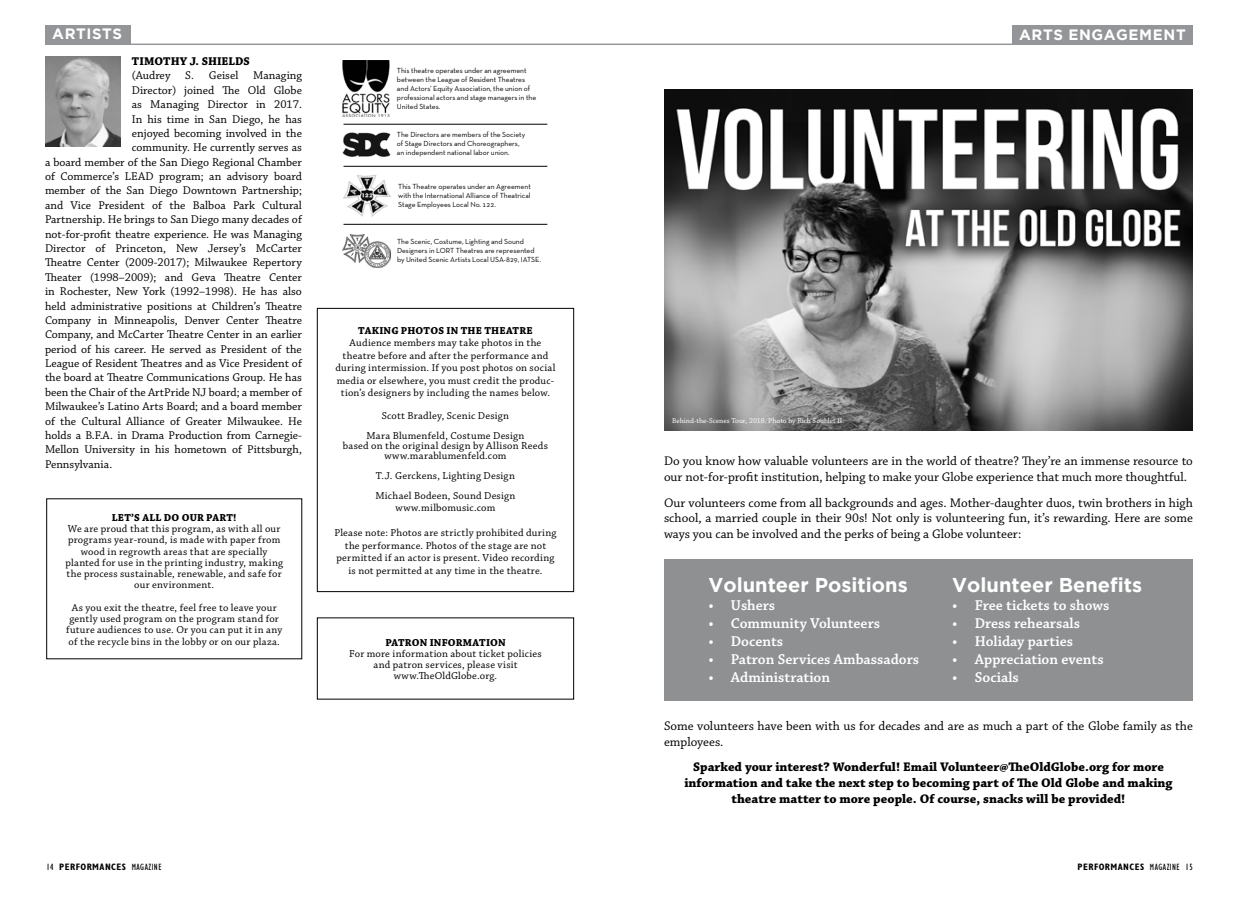
<style>
.page{position:relative;width:1238px;height:900px;background:#fff}
.page>*{position:absolute;margin:0;border:0;box-sizing:border-box;transform-origin:0 0}
.t1{font:700 20px "Gotham";color:#fff}
.t2{font:600 15px "Chaparral Pro";color:#fff}
.t3{font:700 15px "Gotham";letter-spacing:.04em;color:#fff}
.t4{font:13.12px/15.8px "Chaparral Pro";color:#000}
.t5{font:700 13.12px/15.8px "Chaparral Pro";color:#000;text-align:center}
.t6{font:11.88px "Chaparral Pro";color:#000}
.t7{font:700 11.88px "Chaparral Pro";color:#000}
.t8{font:10.62px/11.2px "Chaparral Pro";letter-spacing:.02em;color:#000;text-align:center}
.t9{font:700 10.62px "Chaparral Pro";letter-spacing:.02em;color:#000}
.t10{font:700 condensed 9.38px "Gill Sans";letter-spacing:.05em;color:#000}
.t11{font:7.5px/9px "Neutra Text TF";color:#000}
.t12{font:7.5px "Chaparral Pro";color:#fff}
.s1{font-weight:400}
</style>
<div class="page">
<div style="left:664px;top:560px;width:528px;height:141px;background:#8e9092"></div>
<img style="left:664px;top:90px;width:528px;height:341px">
<div style="left:1012px;top:25px;width:180px;height:20px;background:#939598"></div>
<div style="left:45px;top:25px;width:86px;height:20px;background:#939598"></div>
<hr style="left:45px;top:44px;width:1147px;height:1px;background:#939598">
<div style="left:317px;top:308px;width:257px;height:284px;border:1px solid #000"></div>
<img style="left:343px;top:60px;width:47px;height:56px">
<img style="left:343px;top:132px;width:47px;height:25px">
<img style="left:343px;top:174px;width:48px;height:42px">
<img style="left:343px;top:235px;width:47px;height:32px">
<hr style="left:343px;top:124px;width:204px;height:1px;background:#000">
<hr style="left:343px;top:166px;width:204px;height:1px;background:#000">
<hr style="left:343px;top:224px;width:204px;height:1px;background:#000">
<img style="left:45px;top:56px;width:76px;height:90px">
<p class="t3" style="left:52px;top:25px;width:71px">ARTISTS</p>
<p class="t7" style="left:132px;top:54px;width:120px">TIMOTHY J. SHIELDS</p>
<p class="t6" style="left:132px;top:69px;width:172px">(Audrey S. Geisel Managing</p>
<p class="t6" style="left:132px;top:83px;width:172px">Director) joined The Old Globe</p>
<p class="t6" style="left:132px;top:98px;width:172px">as Managing Director in 2017.</p>
<p class="t6" style="left:132px;top:112px;width:172px">In his time in San Diego, he has</p>
<p class="t6" style="left:132px;top:127px;width:172px">enjoyed becoming involved in the</p>
<p class="t6" style="left:132px;top:141px;width:172px">community. He currently serves as</p>
<p class="t6" style="left:45px;top:155px;width:258px">a board member of the San Diego Regional Chamber</p>
<p class="t6" style="left:45px;top:170px;width:258px">of Commerce’s LEAD program; an advisory board</p>
<p class="t6" style="left:45px;top:184px;width:258px">member of the San Diego Downtown Partnership;</p>
<p class="t6" style="left:45px;top:199px;width:258px">and Vice President of the Balboa Park Cultural</p>
<p class="t6" style="left:45px;top:213px;width:258px">Partnership. He brings to San Diego many decades of</p>
<p class="t6" style="left:45px;top:227px;width:258px">not-for-profit theatre experience. He was Managing</p>
<p class="t6" style="left:45px;top:242px;width:258px">Director of Princeton, New Jersey’s McCarter</p>
<p class="t6" style="left:45px;top:256px;width:258px">Theatre Center (2009-2017); Milwaukee Repertory</p>
<p class="t6" style="left:45px;top:270px;width:258px">Theater (1998–2009); and Geva Theatre Center</p>
<p class="t6" style="left:45px;top:285px;width:258px">in Rochester, New York (1992–1998). He has also</p>
<p class="t6" style="left:45px;top:299px;width:258px">held administrative positions at Children’s Theatre</p>
<p class="t6" style="left:45px;top:314px;width:258px">Company in Minneapolis, Denver Center Theatre</p>
<p class="t6" style="left:45px;top:328px;width:258px">Company, and McCarter Theatre Center in an earlier</p>
<p class="t6" style="left:45px;top:342px;width:258px">period of his career. He served as President of the</p>
<p class="t6" style="left:45px;top:357px;width:258px">League of Resident Theatres and as Vice President of</p>
<p class="t6" style="left:45px;top:371px;width:258px">the board at Theatre Communications Group. He has</p>
<p class="t6" style="left:45px;top:385px;width:258px">been the Chair of the ArtPride NJ board; a member of</p>
<p class="t6" style="left:45px;top:400px;width:258px">Milwaukee’s Latino Arts Board; and a board member</p>
<p class="t6" style="left:45px;top:414px;width:258px">of the Cultural Alliance of Greater Milwaukee. He</p>
<p class="t6" style="left:45px;top:429px;width:258px">holds a B.F.A. in Drama Production from Carnegie-</p>
<p class="t6" style="left:45px;top:443px;width:258px">Mellon University in his hometown of Pittsburgh,</p>
<p class="t6" style="left:45px;top:457px;width:69px">Pennsylvania.</p>
<p class="t9" style="left:112px;top:511px;width:126px">LET’S ALL DO OUR PART!</p>
<p class="t8" style="left:65px;top:524px;width:219px">We are proud that this program, as with all our programs year-round, is made with paper from wood in regrowth areas that are specially planted for use in the printing industry, making the process sustainable, renewable, and safe for our environment.</p>
<p class="t8" style="left:66px;top:602px;width:218px">As you exit the theatre, feel free to leave your gently used program on the program stand for future audiences to use. Or you can put it in any of the recycle bins in the lobby or on our plaza.</p>
<p class="t11" style="left:397px;top:65px;width:141px">This theatre operates under an agreement between the League of Resident Theatres and Actors’ Equity Association, the union of professional actors and stage managers in the United States.</p>
<p class="t11" style="left:397px;top:130px;width:130px">The Directors are members of the Society of Stage Directors and Choreographers, an independent national labor union.</p>
<p class="t11" style="left:398px;top:182px;width:134px;text-align:justify">This Theatre operates under an Agreement with the International Alliance of Theatrical Stage Employees Local No. 122.</p>
<p class="t11" style="left:397px;top:236px;width:146px">The Scenic, Costume, Lighting and Sound<br>Designers in LORT Theatres are represented by United Scenic Artists Local USA-829, IATSE.</p>
<p class="t9" style="left:358px;top:324px;width:176px">TAKING PHOTOS IN THE THEATRE</p>
<p class="t8" style="left:335px;top:337px;width:222px;line-height:12.5px">Audience members may take photos in the theatre before and after the performance and during intermission. If you post photos on social media or elsewhere, you must credit the produc&shy;tion’s designers by including the names below.</p>
<p class="t8" style="left:366px;top:406px;width:160px;line-height:20px">Scott Bradley, Scenic Design<br>Mara Blumenfeld, Costume Design</p>
<p class="t8" style="left:343px;top:441px;width:207px;line-height:10px">based on the original design by Allison Reeds www.marablumenfeld.com</p>
<p class="t8" style="left:375px;top:466px;width:142px;line-height:20px;text-align:left">T.J. Gerckens, Lighting Design<br>Michael Bodeen, Sound Design</p>
<p class="t8" style="left:395px;top:503px;width:101px">www.milbomusic.com</p>
<p class="t8" style="left:334px;top:527px;width:223px;line-height:12.5px">Please note: Photos are strictly prohibited during the performance. Photos of the stage are not permitted if an actor is present. Video recording is not permitted at any time in the theatre.</p>
<p class="t9" style="left:385px;top:636px;width:122px">PATRON INFORMATION</p>
<p class="t8" style="left:349px;top:648px;width:194px">For more information about ticket policies and patron services, please visit www.TheOldGlobe.org.</p>
<p class="t12" style="left:672px;top:416px;width:174px">Behind-the-Scenes Tour, 2018. Photo by Rich Soublet II.</p>
<p class="t3" style="left:1019px;top:26px;width:168px">ARTS ENGAGEMENT</p>
<p class="t4" style="left:664px;top:454px;width:530px">Do you know how valuable volunteers are in the world of theatre? They’re an immense resource to our not-for-profit institution, helping to make your Globe experience that much more thoughtful.</p>
<p class="t4" style="left:664px;top:495px;width:530px;text-align:justify">Our volunteers come from all backgrounds and ages. Mother-daughter duos, twin brothers in high school, a married couple in their 90s! Not only is volunteering fun, it’s rewarding. Here are some ways you can be involved and the perks of being a Globe volunteer:</p>
<h1 class="t1" style="left:708px;top:573px;width:201px">Volunteer Positions</h1>
<p class="t2" style="left:708px;top:596px;width:68px">• Ushers</p>
<p class="t2" style="left:708px;top:614px;width:173px">• Community Volunteers</p>
<p class="t2" style="left:708px;top:632px;width:76px">• Docents</p>
<p class="t2" style="left:708px;top:650px;width:212px">• Patron Services Ambassadors</p>
<p class="t2" style="left:708px;top:668px;width:123px">• Administration</p>
<h1 class="t1" style="left:952px;top:573px;width:191px">Volunteer Benefits</h1>
<p class="t2" style="left:952px;top:596px;width:159px">• Free tickets to shows</p>
<p class="t2" style="left:952px;top:614px;width:129px">• Dress rehearsals</p>
<p class="t2" style="left:952px;top:632px;width:122px">• Holiday parties</p>
<p class="t2" style="left:952px;top:650px;width:153px">• Appreciation events</p>
<p class="t2" style="left:952px;top:668px;width:68px">• Socials</p>
<p class="t4" style="left:664px;top:718px;width:530px">Some volunteers have been with us for decades and are as much a part of the Globe family as the employees.</p>
<p class="t5" style="left:684px;top:760px;width:489px">Sparked your interest? Wonderful! Email Volunteer@TheOldGlobe.org for more information and take the next step to becoming part of The Old Globe and making theatre matter to more people. Of course, snacks will be provided!</p>
<p class="t10" style="left:46px;top:861px;width:117px"><span class="s1">14</span> PERFORMANCES <span class="s1">MAGAZINE</span></p>
<p class="t10" style="left:1077px;top:861px;width:117px">PERFORMANCES <span class="s1">MAGAZINE 15</span></p>
</div>
